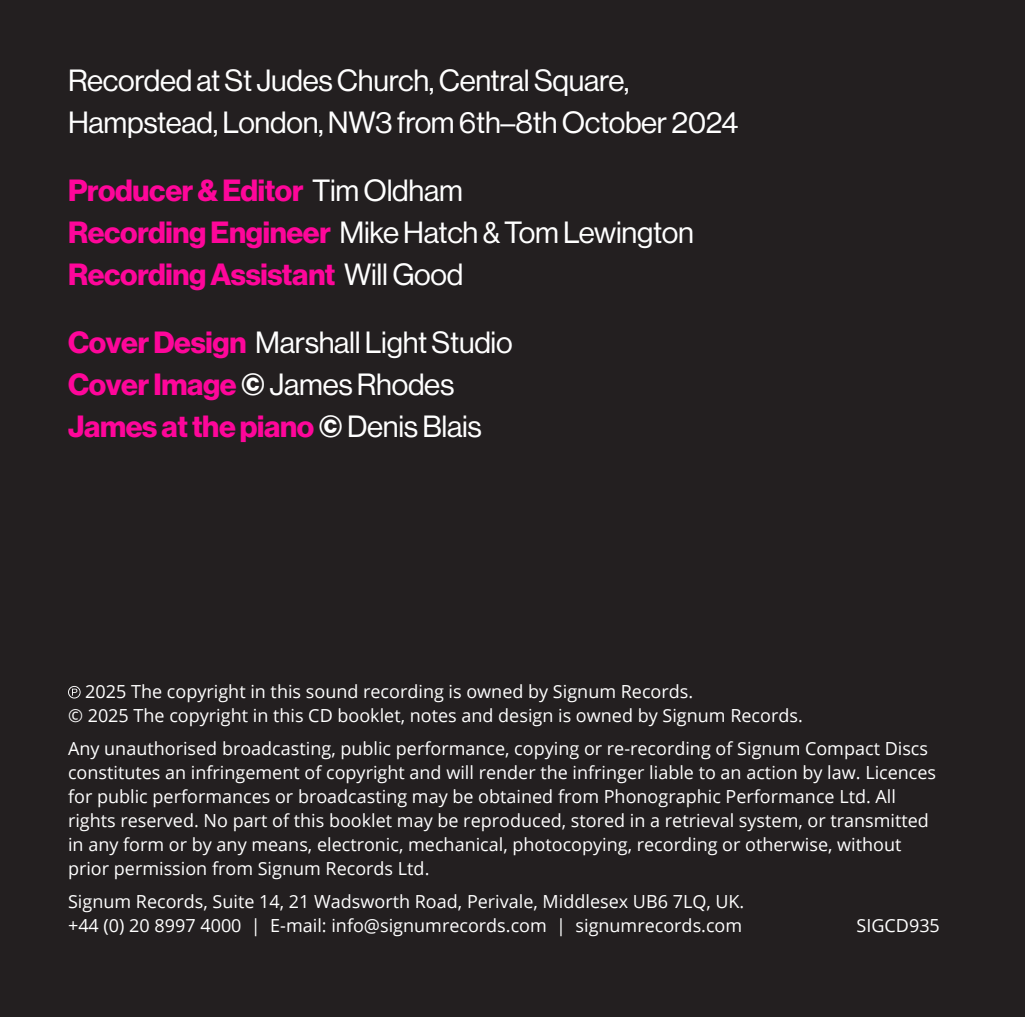
<style>
.page{position:relative;width:1025px;height:1017px;background:#fff}
.page>*{position:absolute;margin:0;border:0;box-sizing:border-box;transform-origin:0 0}
.t1{font:30px/42px "N Haas Grotesk DS Pro 55 Rg";letter-spacing:-.01em;color:#fff}
.t2{font:30px/42px "N Haas Grotesk DS Pro 75 Bd";letter-spacing:-.01em;color:#fe069a}
.t3{font:18px/24px "Open Sans";color:#fff}
.s1{font-family:"N Haas Grotesk DS Pro 55 Rg";color:#fff}
.s2{font-family:"N Haas Grotesk DS Pro 75 Bd";color:#fe069a}
.s3{font-family:"N Haas Grotesk DS Pro 75 Bd"}
</style>
<div class="page">
<div style="left:0;top:0;width:1025px;height:1016px;background:#231f20"></div>
<svg style="left:68px;top:686px;width:13px;height:12px"></svg>
<p class="t1" style="left:68px;top:60px;width:672px">Recorded at St Judes Church, Central Square,<br>Hampstead, London, NW3 from 6th–8th October 2024</p>
<p class="t2" style="left:68px;top:170px;width:627px">Producer &amp; Editor <span class="s1">Tim Oldham<br></span>Recording Engineer <span class="s1">Mike Hatch&amp;Tom Lewington<br></span>Recording Assistant <span class="s1">Will Good</span></p>
<p class="t1" style="left:68px;top:321px;width:446px"><span class="s2">Cover Design</span> Marshall Light Studio<br><span class="s2">Cover Image</span> <span class="s3">©</span> James Rhodes<br><span class="s2">James at the piano</span> <span class="s3">©</span> Denis Blais</p>
<p class="t3" style="left:68px;top:679px;width:736px;text-indent:17px">2025 The copyright in this sound recording is owned by Signum Records.<br>© 2025 The copyright in this CD booklet, notes and design is owned by Signum Records.</p>
<p class="t3" style="left:68px;top:735px;width:869px">Any unauthorised broadcasting, public performance, copying or re-recording of Signum Compact Discs constitutes an infringement of copyright and will render the infringer liable to an action by law. Licences for public performances or broadcasting may be obtained from Phonographic Performance Ltd. All rights reserved. No part of this booklet may be reproduced, stored in a retrieval system, or transmitted in any form or by any means, electronic, mechanical, photocopying, recording or otherwise, without prior permission from Signum Records Ltd.</p>
<p class="t3" style="left:68px;top:888px;width:678px">Signum Records, Suite 14, 21 Wadsworth Road, Perivale, Middlesex UB6 7LQ, UK.</p>
<p class="t3" style="left:68px;top:912px;width:676px">+44 (0) 20 8997 4000 | E-mail: info@signumrecords.com | signumrecords.com</p>
<p class="t3" style="left:856px;top:912px;width:85px">SIGCD935</p>
</div>
